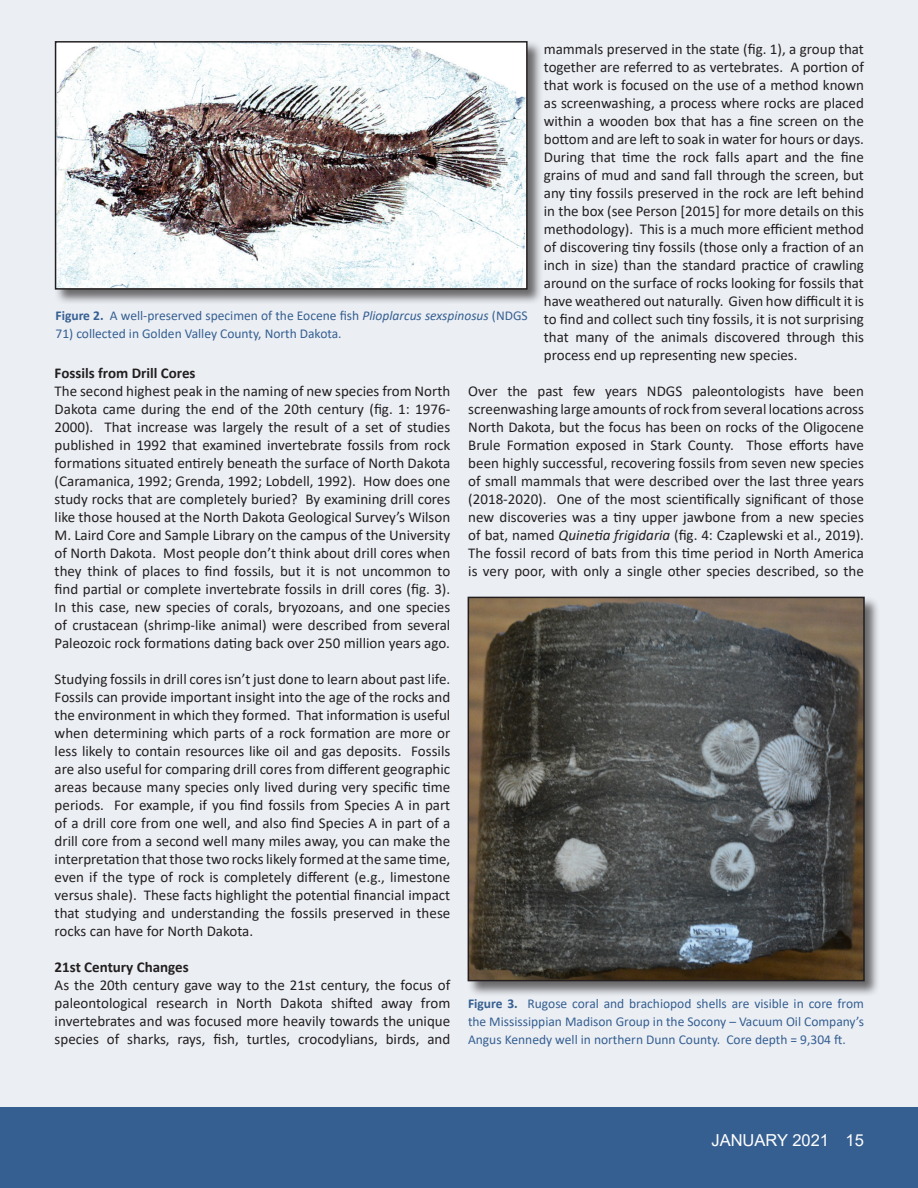
<style>
.page{position:relative;width:918px;height:1188px;background:#fff}
.page>*{position:absolute;margin:0;border:0;box-sizing:border-box;transform-origin:0 0}
.t1{font:16.5px "Arial";color:#fff}
.t2{font:15px/18px "Calibri";color:#231f20;text-align:justify}
.t3{font:700 15px "Calibri";color:#231f20}
.t4{font:13.5px/18px "Calibri";color:#365f91;text-align:justify}
.s1{font-style:italic}
.s2{font-weight:700}
</style>
<div class="page">
<div style="left:0;top:0;width:918px;height:1107px;background:#ebeff4"></div>
<div style="left:0;top:1107px;width:918px;height:81px;background:#365f91"></div>
<div style="left:54px;top:41px;width:490px;height:265px;background:#231f20;opacity:.65"></div>
<img style="left:58px;top:44px;width:467px;height:243px">
<div style="left:55px;top:41px;width:473px;height:249px;border:2px solid #231f20"></div>
<div style="left:467px;top:596px;width:414px;height:401px;background:#231f20;opacity:.65"></div>
<img style="left:471px;top:600px;width:391px;height:378px">
<div style="left:468px;top:597px;width:397px;height:384px;border:2px solid #231f20"></div>
<p class="t2" style="left:544px;top:40px;width:322px">mammals preserved in the state (fig. 1), a group that together are referred to as vertebrates. A portion of that work is focused on the use of a method known as screenwashing, a process where rocks are placed within a wooden box that has a fine screen on the bottom and are left to soak in water for hours or days.<br>During that time the rock falls apart and the fine grains of mud and sand fall through the screen, but any tiny fossils preserved in the rock are left behind in the box (see Person [2015] for more details on this methodology). This is a much more efficient method of discovering tiny fossils (those only a fraction of an inch in size) than the standard practice of crawling around on the surface of rocks looking for fossils that have weathered out naturally. Given how difficult it is to find and collect such tiny fossils, it is not surprising that many of the animals discovered through this process end up representing new species.</p>
<p class="t2" style="left:468px;top:382px;width:397px">Over the past few years NDGS paleontologists have been screenwashing large amounts of rock from several locations across North Dakota, but the focus has been on rocks of the Oligocene Brule Formation exposed in Stark County. Those efforts have been highly successful, recovering fossils from seven new species of small mammals that were described over the last three years (2018-2020). One of the most scientifically significant of those new discoveries was a tiny upper jawbone from a new species of bat, named <span class="s1">Quinetia frigidaria</span> (fig. 4: Czaplewski et al., 2019).<br>The fossil record of bats from this time period in North America is very poor, with only a single other species described, so the</p>
<p class="t4" style="left:56px;top:306px;width:474px"><span class="s2">Figure 2.</span> A well-preserved specimen of the Eocene fish <span class="s1">Plioplarcus sexspinosus</span> (NDGS</p>
<p class="t4" style="left:56px;top:324px;width:288px">71) collected in Golden Valley County, North Dakota.</p>
<p class="t3" style="left:55px;top:362px;width:142px">Fossils from Drill Cores</p>
<p class="t2" style="left:55px;top:382px;width:397px">The second highest peak in the naming of new species from North Dakota came during the end of the 20th century (fig. 1: 1976- 2000). That increase was largely the result of a set of studies published in 1992 that examined invertebrate fossils from rock formations situated entirely beneath the surface of North Dakota (Caramanica, 1992; Grenda, 1992; Lobdell, 1992). How does one study rocks that are completely buried? By examining drill cores like those housed at the North Dakota Geological Survey’s Wilson M. Laird Core and Sample Library on the campus of the University of North Dakota. Most people don’t think about drill cores when they think of places to find fossils, but it is not uncommon to find partial or complete invertebrate fossils in drill cores (fig. 3).<br>In this case, new species of corals, bryozoans, and one species of crustacean (shrimp-like animal) were described from several Paleozoic rock formations dating back over 250 million years ago.</p>
<p class="t2" style="left:55px;top:670px;width:397px">Studying fossils in drill cores isn’t just done to learn about past life.<br>Fossils can provide important insight into the age of the rocks and the environment in which they formed. That information is useful when determining which parts of a rock formation are more or less likely to contain resources like oil and gas deposits. Fossils are also useful for comparing drill cores from different geographic areas because many species only lived during very specific time periods. For example, if you find fossils from Species A in part of a drill core from one well, and also find Species A in part of a drill core from a second well many miles away, you can make the interpretation that those two rocks likely formed at the same time, even if the type of rock is completely different (e.g., limestone versus shale). These facts highlight the potential financial impact that studying and understanding the fossils preserved in these rocks can have for North Dakota.</p>
<p class="t3" style="left:55px;top:956px;width:136px">21st Century Changes</p>
<p class="t2" style="left:55px;top:976px;width:397px">As the 20th century gave way to the 21st century, the focus of paleontological research in North Dakota shifted away from invertebrates and was focused more heavily towards the unique species of sharks, rays, fish, turtles, crocodylians, birds, and</p>
<p class="t4" style="left:468px;top:994px;width:397px"><span class="s2">Figure 3.</span> Rugose coral and brachiopod shells are visible in core from the Mississippian Madison Group in the Socony – Vacuum Oil Company’s Angus Kennedy well in northern Dunn County. Core depth = 9,304 ft.</p>
<p class="t1" style="left:711px;top:1129px;width:154px">JANUARY 2021 15</p>
</div>
